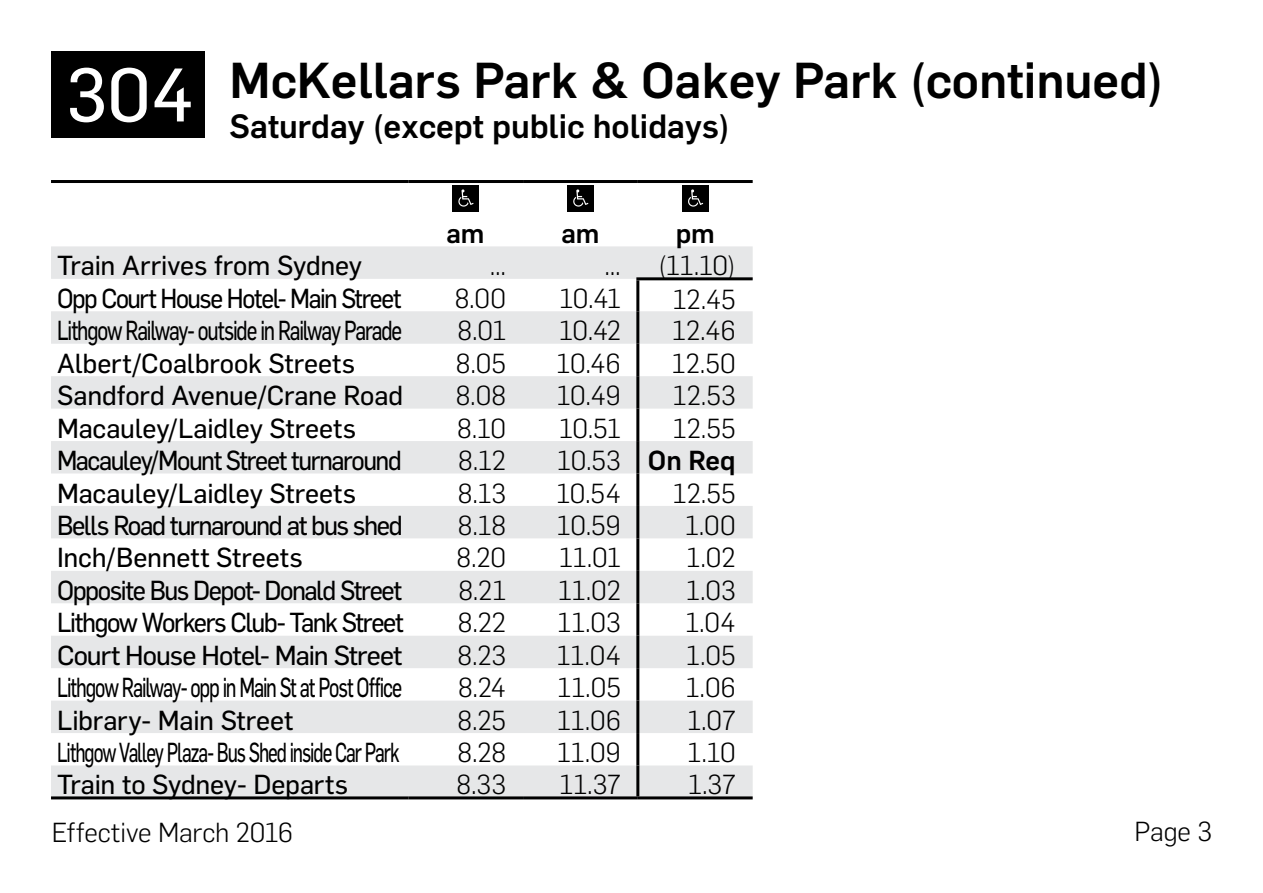
<style>
.page{position:relative;width:1263px;height:893px;background:#fff}
.page>*{position:absolute;margin:0;border:0;box-sizing:border-box;transform-origin:0 0}
.t1{font:500 49.5px "Flama";color:#000}
.t2{font:500 33px "Flama";color:#000}
.t3{font:300 27px "Flama";color:#000}
.t4{font:27px "Flama Basic";letter-spacing:-.005em;color:#000}
.t5{font:27px "Flama Basic";letter-spacing:-.05em;color:#000;scale:.94 1}
.t6{font:27px "Flama Basic";letter-spacing:-.05em;color:#000;scale:.69 1}
.t7{font:27px "Flama Basic";letter-spacing:-.05em;color:#000;scale:.72 1}
.t8{font:27px "Flama Basic";letter-spacing:-.05em;color:#000;scale:.76 1}
.t9{font:27px "Flama Basic";letter-spacing:-.05em;color:#000;scale:.93 1}
.t10{font:27px "Flama Basic";letter-spacing:-.05em;color:#000;scale:.91 1}
.t11{font:27px "Flama Basic";letter-spacing:-.05em;color:#000;scale:.95 1}
.t12{font:27px "Flama Basic";letter-spacing:-.05em;color:#000}
.t13{font:27px "Flama Basic";color:#000}
.t14{font:27px "Flama Basic";letter-spacing:-.01em;color:#000}
.t15{font:500 27px "Flama";color:#000}
.s1{font-family:"Flama Basic";font-weight:400;font-size:74.1px;color:#fff}
.s2{font-weight:500}
</style>
<div class="page">
<div style="left:51px;top:51px;width:154px;height:87px;background:#000"></div>
<svg style="left:51px;top:246px;width:702px;height:550px;fill:#e6e7e8"></svg>
<hr style="left:51px;top:180px;width:357px;height:3px;background:#000">
<hr style="left:408px;top:180px;width:115px;height:3px;background:#000">
<hr style="left:523px;top:180px;width:115px;height:3px;background:#000">
<hr style="left:638px;top:180px;width:115px;height:3px;background:#000">
<hr style="left:51px;top:796px;width:357px;height:3px;background:#000">
<hr style="left:408px;top:796px;width:115px;height:3px;background:#000">
<hr style="left:523px;top:796px;width:115px;height:3px;background:#000">
<hr style="left:638px;top:796px;width:115px;height:3px;background:#000">
<hr style="left:636px;top:277px;width:117px;height:3px;background:#000">
<hr style="left:636px;top:280px;width:3px;height:31px;background:#000">
<hr style="left:636px;top:311px;width:3px;height:33px;background:#000">
<hr style="left:636px;top:344px;width:3px;height:32px;background:#000">
<hr style="left:636px;top:376px;width:3px;height:33px;background:#000">
<hr style="left:636px;top:409px;width:3px;height:32px;background:#000">
<hr style="left:636px;top:441px;width:3px;height:32px;background:#000">
<hr style="left:636px;top:473px;width:3px;height:33px;background:#000">
<hr style="left:636px;top:506px;width:3px;height:32px;background:#000">
<hr style="left:636px;top:538px;width:3px;height:33px;background:#000">
<hr style="left:636px;top:571px;width:3px;height:32px;background:#000">
<hr style="left:636px;top:603px;width:3px;height:33px;background:#000">
<hr style="left:636px;top:636px;width:3px;height:32px;background:#000">
<hr style="left:636px;top:668px;width:3px;height:33px;background:#000">
<hr style="left:636px;top:701px;width:3px;height:32px;background:#000">
<hr style="left:636px;top:733px;width:3px;height:32px;background:#000">
<hr style="left:636px;top:765px;width:3px;height:31px;background:#000">
<div style="left:452px;top:185px;width:27px;height:27px;background:#000"></div>
<svg style="left:458px;top:189px;width:16px;height:18px"></svg>
<div style="left:567px;top:185px;width:27px;height:27px;background:#000"></div>
<svg style="left:573px;top:189px;width:15px;height:18px"></svg>
<div style="left:682px;top:185px;width:26px;height:27px;background:#000"></div>
<svg style="left:688px;top:189px;width:15px;height:18px"></svg>
<h1 class="t1" style="left:66px;top:45px;width:1099px"><span class="s1">304</span> McKellars Park &amp; Oakey Park (continued)</h1>
<p class="t2" style="left:230px;top:102px;width:502px">Saturday (except public holidays)</p>
<p class="t4" style="left:57px;top:247px;width:307px">Train Arrives from Sydney</p>
<p class="t15" style="left:447px;top:214px;width:40px">am</p>
<p class="t15" style="left:561px;top:214px;width:40px">am</p>
<p class="t15" style="left:676px;top:214px;width:41px">pm</p>
<p class="t3" style="left:490px;top:248px;width:18px">...</p>
<p class="t3" style="left:605px;top:248px;width:18px">...</p>
<p class="t3" style="left:658px;top:247px;width:79px">(11.10)</p>
<p class="t10" style="left:57px;top:279px;width:380px">Opp Court House Hotel- Main Street</p>
<p class="t3" style="left:455px;top:280px;width:53px">8.00</p>
<p class="t3" style="left:560px;top:280px;width:63px">10.41</p>
<p class="t3" style="left:673px;top:281px;width:64px">12.45</p>
<p class="t8" style="left:57px;top:312px;width:456px">Lithgow Railway- outside in Railway Parade</p>
<p class="t3" style="left:457px;top:312px;width:50px">8.01</p>
<p class="t3" style="left:559px;top:312px;width:63px">10.42</p>
<p class="t3" style="left:672px;top:312px;width:65px">12.46</p>
<p class="t13" style="left:57px;top:344px;width:300px">Albert/Coalbrook Streets</p>
<p class="t3" style="left:456px;top:345px;width:52px">8.05</p>
<p class="t3" style="left:557px;top:345px;width:65px">10.46</p>
<p class="t3" style="left:672px;top:345px;width:65px">12.50</p>
<p class="t4" style="left:57px;top:377px;width:348px">Sandford Avenue/Crane Road</p>
<p class="t3" style="left:456px;top:377px;width:52px">8.08</p>
<p class="t3" style="left:557px;top:377px;width:65px">10.49</p>
<p class="t3" style="left:673px;top:377px;width:64px">12.53</p>
<p class="t4" style="left:57px;top:409px;width:301px">Macauley/Laidley Streets</p>
<p class="t3" style="left:457px;top:410px;width:50px">8.10</p>
<p class="t3" style="left:559px;top:410px;width:63px">10.51</p>
<p class="t3" style="left:673px;top:410px;width:64px">12.55</p>
<p class="t9" style="left:57px;top:442px;width:372px">Macauley/Mount Street turnaround</p>
<p class="t3" style="left:458px;top:442px;width:49px">8.12</p>
<p class="t3" style="left:558px;top:442px;width:180px">10.53 <span class="s2">On Req</span></p>
<p class="t4" style="left:57px;top:474px;width:301px">Macauley/Laidley Streets</p>
<p class="t3" style="left:458px;top:475px;width:50px">8.13</p>
<p class="t3" style="left:557px;top:475px;width:66px">10.54</p>
<p class="t3" style="left:673px;top:475px;width:64px">12.55</p>
<p class="t11" style="left:57px;top:506px;width:366px">Bells Road turnaround at bus shed</p>
<p class="t3" style="left:458px;top:507px;width:50px">8.18</p>
<p class="t3" style="left:557px;top:507px;width:65px">10.59</p>
<p class="t3" style="left:685px;top:507px;width:52px">1.00</p>
<p class="t4" style="left:57px;top:539px;width:247px">Inch/Bennett Streets</p>
<p class="t3" style="left:456px;top:540px;width:51px">8.20</p>
<p class="t3" style="left:559px;top:540px;width:63px">11.01</p>
<p class="t3" style="left:687px;top:540px;width:50px">1.02</p>
<p class="t5" style="left:57px;top:571px;width:369px">Opposite Bus Depot- Donald Street</p>
<p class="t3" style="left:458px;top:572px;width:49px">8.21</p>
<p class="t3" style="left:558px;top:572px;width:64px">11.02</p>
<p class="t3" style="left:686px;top:572px;width:51px">1.03</p>
<p class="t5" style="left:57px;top:604px;width:371px">Lithgow Workers Club- Tank Street</p>
<p class="t3" style="left:458px;top:604px;width:50px">8.22</p>
<p class="t3" style="left:558px;top:604px;width:64px">11.03</p>
<p class="t3" style="left:686px;top:604px;width:52px">1.04</p>
<p class="t12" style="left:57px;top:636px;width:347px">Court House Hotel- Main Street</p>
<p class="t3" style="left:458px;top:637px;width:50px">8.23</p>
<p class="t3" style="left:557px;top:637px;width:65px">11.04</p>
<p class="t3" style="left:687px;top:637px;width:51px">1.05</p>
<p class="t7" style="left:57px;top:669px;width:481px">Lithgow Railway- opp in Main St at Post Office</p>
<p class="t3" style="left:458px;top:669px;width:49px">8.24</p>
<p class="t3" style="left:558px;top:669px;width:64px">11.05</p>
<p class="t3" style="left:686px;top:669px;width:51px">1.06</p>
<p class="t4" style="left:57px;top:701px;width:238px">Library- Main Street</p>
<p class="t3" style="left:458px;top:702px;width:50px">8.25</p>
<p class="t3" style="left:557px;top:702px;width:65px">11.06</p>
<p class="t3" style="left:688px;top:702px;width:49px">1.07</p>
<p class="t6" style="left:57px;top:734px;width:498px">Lithgow Valley Plaza- Bus Shed inside Car Park</p>
<p class="t3" style="left:457px;top:734px;width:50px">8.28</p>
<p class="t3" style="left:557px;top:734px;width:65px">11.09</p>
<p class="t3" style="left:688px;top:734px;width:49px">1.10</p>
<p class="t14" style="left:57px;top:765px;width:293px">Train to Sydney- Departs</p>
<p class="t3" style="left:457px;top:766px;width:51px">8.33</p>
<p class="t3" style="left:560px;top:766px;width:62px">11.37</p>
<p class="t3" style="left:688px;top:766px;width:49px">1.37</p>
<p class="t3" style="left:52px;top:814px;width:243px">Effective March 2016</p>
<p class="t3" style="left:1134px;top:813px;width:79px">Page 3</p>
</div>
